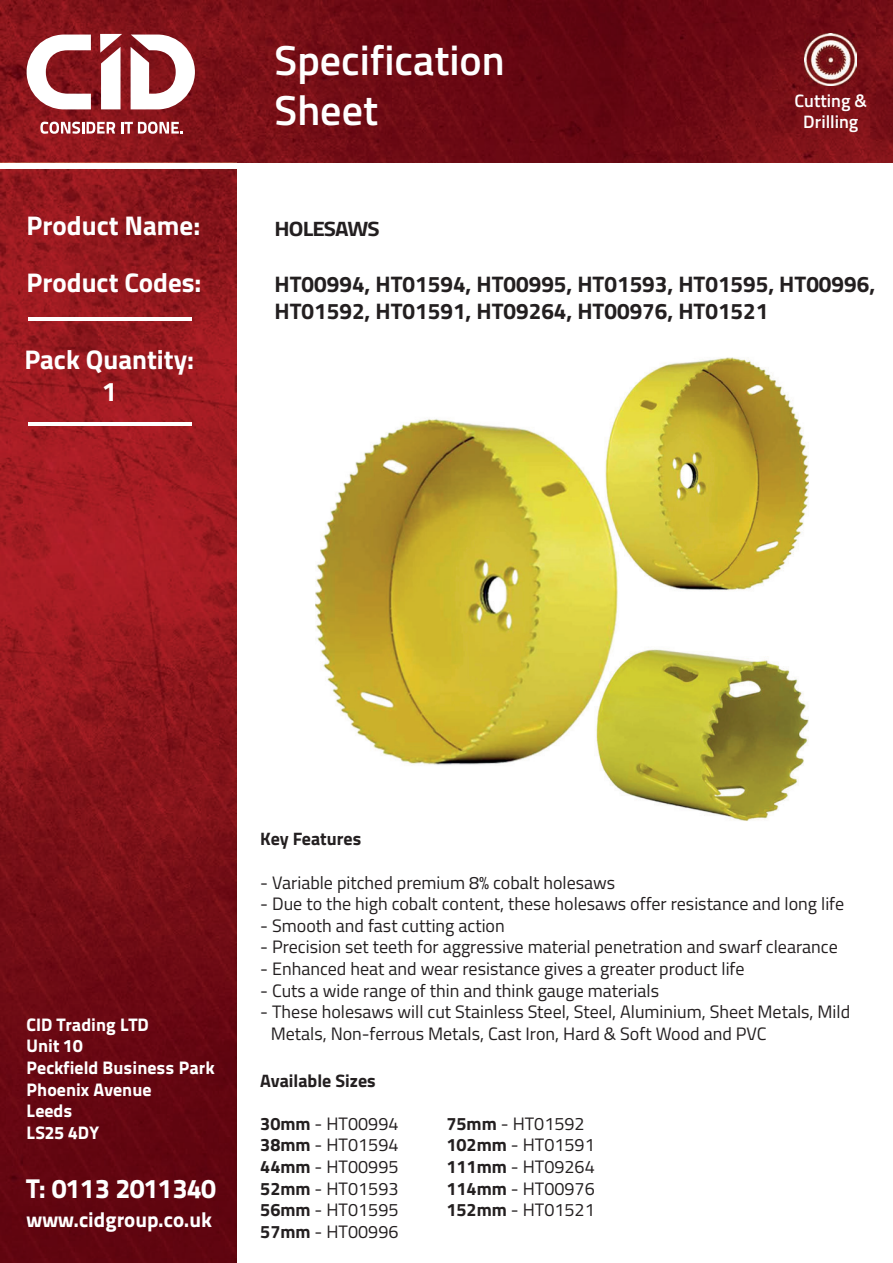
<style>
.page{position:relative;width:893px;height:1263px;background:#fff}
.page>*{position:absolute;margin:0;border:0;box-sizing:border-box;transform-origin:0 0}
.t1{font:600 42px/50.4px "Titillium Web";color:#fff}
.t2{font:700 27px/32.4px "Titillium Web";color:#fff;text-align:center}
.t3{font:27px "Titillium Text 25 L 999 wt";color:#fff}
.t4{font:700 22.5px/27px "Titillium Web";color:#231f20}
.t5{font:21px "Titillium Text 25 L 999 wt";color:#fff}
.t6{font:700 20.85px "Titillium Web";letter-spacing:-.04em;color:#231f20;scale:1.08 1}
.t7{font:18px/21.6px "Titillium Web";color:#231f20}
.t8{font:18px/21.6px "Titillium Text 25 L 999 wt";color:#fff}
.t9{font:700 18px "Titillium Web";color:#231f20}
.t10{font:600 18px/21.6px "Titillium Web";color:#fff;text-align:center}
.s1{font-weight:700}
</style>
<div class="page">
<img style="left:0;top:0;width:893px;height:163px">
<img style="left:0;top:169px;width:237px;height:1094px">
<svg style="left:40px;top:122px;width:75px;height:12px"></svg>
<svg style="left:121px;top:122px;width:62px;height:12px"></svg>
<svg style="left:27px;top:35px;width:64px;height:74px"></svg>
<svg style="left:131px;top:35px;width:64px;height:74px"></svg>
<svg style="left:100px;top:34px;width:22px;height:75px"></svg>
<hr style="left:28px;top:317px;width:163px;height:4px;background:#fff">
<hr style="left:28px;top:422px;width:163px;height:3px;background:#fff">
<img style="left:315px;top:357px;width:494px;height:464px">
<img style="left:805px;top:34px;width:52px;height:51px">
<h2 class="t2" style="left:27px;top:208px;width:175px">Product Name:</h2>
<h2 class="t2" style="left:27px;top:265px;width:176px">Product Codes:</h2>
<h2 class="t2" style="left:24px;top:341px;width:171px">Pack Quantity:<br>1</h2>
<h1 class="t1" style="left:275px;top:33px;width:232px">Specification<br>Sheet</h1>
<p class="t6" style="left:275px;top:212px;width:99px">HOLESAWS</p>
<p class="t10" style="left:795px;top:89px;width:74px">Cutting &amp;<br>Drilling</p>
<p class="t4" style="left:275px;top:269px;width:602px">HT00994, HT01594, HT00995, HT01593, HT01595, HT00996,<br>HT01592, HT01591, HT09264, HT00976, HT01521</p>
<p class="t8" style="left:27px;top:1012px;width:190px">CID Trading LTD<br>Unit 10<br>Peckfield Business Park<br>Phoenix Avenue<br>Leeds<br>LS25 4DY</p>
<h2 class="t3" style="left:27px;top:1167px;width:191px">T: 0113 2011340</h2>
<p class="t5" style="left:27px;top:1203px;width:187px">www.cidgroup.co.uk</p>
<p class="t9" style="left:260px;top:825px;width:102px">Key Features</p>
<p class="t7" style="left:260px;top:870px;width:356px">- Variable pitched premium 8% cobalt holesaws</p>
<p class="t7" style="left:260px;top:892px;width:585px">- Due to the high cobalt content, these holesaws offer resistance and long life</p>
<p class="t7" style="left:260px;top:914px;width:246px">- Smooth and fast cutting action</p>
<p class="t7" style="left:260px;top:935px;width:579px">- Precision set teeth for aggressive material penetration and swarf clearance</p>
<p class="t7" style="left:260px;top:957px;width:486px">- Enhanced heat and wear resistance gives a greater product life</p>
<p class="t7" style="left:260px;top:978px;width:400px">- Cuts a wide range of thin and think gauge materials</p>
<p class="t7" style="left:271px;top:1000px;width:581px;text-indent:-10px">- These holesaws will cut Stainless Steel, Steel, Aluminium, Sheet Metals, Mild<br>Metals, Non-ferrous Metals, Cast Iron, Hard &amp; Soft Wood and PVC</p>
<p class="t9" style="left:260px;top:1066px;width:117px">Available Sizes</p>
<p class="t7" style="left:260px;top:1112px;width:140px;text-align:justify"><span class="s1">30mm</span> - HT00994<br><span class="s1">38mm</span> - HT01594<br><span class="s1">44mm</span> - HT00995<br><span class="s1">52mm</span> - HT01593<br><span class="s1">56mm</span> - HT01595<br><span class="s1">57mm</span> - HT00996</p>
<p class="t7" style="left:446px;top:1112px;width:150px"><span class="s1">75mm</span> - HT01592<br><span class="s1">102mm</span> - HT01591<br><span class="s1">111mm</span> - HT09264<br><span class="s1">114mm</span> - HT00976<br><span class="s1">152mm</span> - HT01521</p>
</div>
